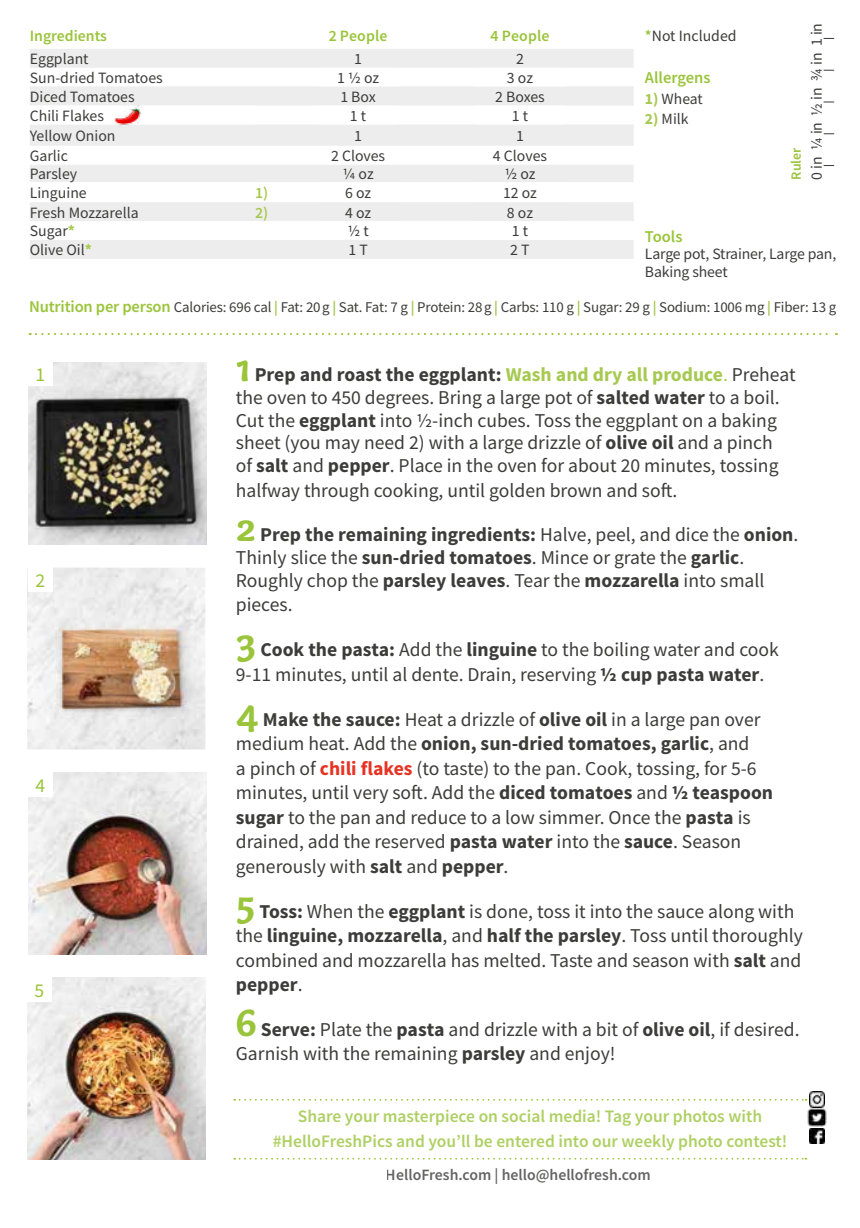
<style>
.page{position:relative;width:860px;height:1228px;background:#fff}
.page>*{position:absolute;margin:0;border:0;box-sizing:border-box;transform-origin:0 0}
.t1{font:19.6px/24.5px "Source Sans Pro";color:#3c3c3b}
.t2{font:19.6px "Source Sans Pro";color:#9ac43a}
.t3{font:600 17.5px/24.5px "Source Sans Pro";color:#9ac43b;text-align:center}
.t4{font:600 16.45px "Source Sans Pro";color:#9ac43a}
.t5{font:15.75px/17.5px "Source Sans Pro";color:#3c3c3b}
.t6{font:600 15.75px "Source Sans Pro";color:#3c3c3b}
.t7{font:600 15.75px "Source Sans Pro";color:#9ac43a}
.t8{font:600 15.75px "Source Sans Pro";color:#a6c94f}
.t9{font:15.58px "Source Sans Pro";color:#3c3c3b}
.t10{font:14.88px "Source Sans Pro";letter-spacing:-.01em;color:#3c3c3b}
.t11{font:600 14px "Source Sans Pro";color:#9ac43a}
.s1{font-weight:700;color:#a6c94f}
.s2{font-weight:600;color:#9ac43a}
.s3{font-weight:600;font-size:16.45px;color:#9ac43a}
.s4{font-family:"Capucine Basic";font-weight:700;font-size:41.12px;color:#9ac43a}
.s5{font-weight:700}
.s6{font-weight:700;color:#a6c950}
.s7{color:#a6c950}
.s8{font-weight:700;color:#e63323}
</style>
<div class="page">
<img style="left:27px;top:977px;width:178px;height:182px">
<img style="left:28px;top:772px;width:178px;height:182px">
<img style="left:28px;top:362px;width:178px;height:182px">
<img style="left:27px;top:567px;width:178px;height:182px">
<svg style="left:30px;top:49px;width:603px;height:210px;fill:#ededed"></svg>
<svg style="left:30px;top:68px;width:534px;height:172px"></svg>
<div style="left:28px;top:361px;width:25px;height:25px;background:#fff"></div>
<div style="left:28px;top:567px;width:25px;height:25px;background:#fff"></div>
<div style="left:28px;top:772px;width:25px;height:25px;background:#fff"></div>
<div style="left:27px;top:977px;width:25px;height:24px;background:#fff"></div>
<svg style="left:30px;top:333px;width:806px;height:2px"></svg>
<img style="left:115px;top:105px;width:26px;height:22px">
<svg style="left:234px;top:1098px;width:572px;height:2px"></svg>
<svg style="left:234px;top:1157px;width:572px;height:2px"></svg>
<img style="left:809px;top:1091px;width:15px;height:16px">
<img style="left:807px;top:1107px;width:20px;height:20px">
<img style="left:809px;top:1128px;width:15px;height:14px">
<p class="t7" style="left:30px;top:25px;width:79px">Ingredients</p>
<p class="t7" style="left:328px;top:25px;width:60px">2 People</p>
<p class="t7" style="left:490px;top:25px;width:60px">4 People</p>
<p class="t5" style="left:30px;top:50px;width:60px">Eggplant</p>
<p class="t5" style="left:354px;top:50px;width:9px">1</p>
<p class="t5" style="left:516px;top:50px;width:9px">2</p>
<p class="t5" style="left:30px;top:69px;width:135px">Sun-dried Tomatoes</p>
<p class="t5" style="left:337px;top:69px;width:44px">1 1/2 oz</p>
<p class="t5" style="left:507px;top:69px;width:28px">3 oz</p>
<p class="t5" style="left:30px;top:88px;width:106px">Diced Tomatoes</p>
<p class="t5" style="left:340px;top:88px;width:37px">1 Box</p>
<p class="t5" style="left:495px;top:88px;width:51px">2 Boxes</p>
<p class="t5" style="left:30px;top:107px;width:76px">Chili Flakes</p>
<p class="t5" style="left:350px;top:107px;width:18px">1 t</p>
<p class="t5" style="left:511px;top:107px;width:18px">1 t</p>
<p class="t5" style="left:30px;top:127px;width:87px">Yellow Onion</p>
<p class="t5" style="left:354px;top:127px;width:9px">1</p>
<p class="t5" style="left:516px;top:127px;width:9px">1</p>
<p class="t5" style="left:30px;top:147px;width:40px">Garlic</p>
<p class="t5" style="left:331px;top:147px;width:56px">2 Cloves</p>
<p class="t5" style="left:493px;top:147px;width:56px">4 Cloves</p>
<p class="t5" style="left:30px;top:165px;width:49px">Parsley</p>
<p class="t5" style="left:342px;top:165px;width:33px">1/4 oz</p>
<p class="t5" style="left:504px;top:165px;width:33px">1/2 oz</p>
<p class="t5" style="left:30px;top:184px;width:58px">Linguine</p>
<p class="t8" style="left:255px;top:182px;width:15px">1)</p>
<p class="t5" style="left:345px;top:184px;width:28px">6 oz</p>
<p class="t5" style="left:503px;top:184px;width:35px">12 oz</p>
<p class="t5" style="left:30px;top:203px;width:110px">Fresh Mozzarella</p>
<p class="t8" style="left:255px;top:202px;width:15px">2)</p>
<p class="t5" style="left:345px;top:203px;width:28px">4 oz</p>
<p class="t5" style="left:507px;top:203px;width:28px">8 oz</p>
<p class="t5" style="left:30px;top:222px;width:47px">Sugar<span class="s1">*</span></p>
<p class="t5" style="left:347px;top:222px;width:23px">1/2 t</p>
<p class="t5" style="left:511px;top:222px;width:18px">1 t</p>
<p class="t5" style="left:30px;top:241px;width:64px">Olive Oil<span class="s1">*</span></p>
<p class="t5" style="left:348px;top:241px;width:21px">1 T</p>
<p class="t5" style="left:510px;top:241px;width:21px">2 T</p>
<p class="t5" style="left:644px;top:27px;width:93px"><span class="s2">*</span>Not Included</p>
<p class="t4" style="left:644px;top:67px;width:67px">Allergens</p>
<p class="t9" style="left:644px;top:88px;width:59px"><span class="s1">1)</span> Wheat</p>
<p class="t9" style="left:644px;top:109px;width:45px"><span class="s1">2)</span> Milk</p>
<p class="t11" style="left:786px;top:180px;width:34px;rotate:-90deg">Ruler</p>
<p class="t5" style="left:807px;top:180px;width:158px;rotate:-90deg">0 in ¼ in ½ in ¾ in 1 in</p>
<p class="t4" style="left:644px;top:225px;width:39px">Tools</p>
<p class="t5" style="left:644px;top:245px;width:193px">Large pot, Strainer, Large pan,<br>Baking sheet</p>
<p class="t10" style="left:29px;top:297px;width:808px"><span class="s3">Nutrition per person</span> Calories: 696 cal <span class="s2">|</span> Fat: 20g <span class="s2">|</span> Sat. Fat: 7 g <span class="s2">|</span> Protein: 28g <span class="s2">|</span> Carbs: 110 g <span class="s2">|</span> Sugar: 29 g <span class="s2">|</span> Sodium: 1006 mg <span class="s2">|</span> Fiber: 13 g</p>
<p class="t2" style="left:36px;top:362px;width:11px">1</p>
<p class="t2" style="left:36px;top:568px;width:11px">2</p>
<p class="t2" style="left:36px;top:773px;width:11px">4</p>
<p class="t2" style="left:34px;top:978px;width:11px">5</p>
<p class="t1" style="left:236px;top:363px;width:561px;line-height:22.8px"><span class="s4">1</span> <span class="s5">Prep and roast the eggplant:</span> <span class="s6">Wash and dry all produce</span><span class="s7">.</span> Preheat the oven to 450 degrees. Bring a large pot of <span class="s5">salted water</span> to a boil.<br>Cut the <span class="s5">eggplant</span> into ½-inch cubes. Toss the eggplant on a baking sheet (you may need 2) with a large drizzle of <span class="s5">olive oil</span> and a pinch<br>of <span class="s5">salt</span> and <span class="s5">pepper</span>. Place in the oven for about 20 minutes, tossing</p>
<p class="t1" style="left:236px;top:477px;width:443px">halfway through cooking, until golden brown and soft.</p>
<p class="t1" style="left:236px;top:523px;width:564px;line-height:22.8px"><span class="s4">2</span> <span class="s5">Prep the remaining ingredients:</span> Halve, peel, and dice the <span class="s5">onion</span>.<br>Thinly slice the <span class="s5">sun-dried tomatoes</span>. Mince or grate the <span class="s5">garlic</span>.<br>Roughly chop the <span class="s5">parsley leaves</span>. Tear the <span class="s5">mozzarella</span> into small</p>
<p class="t1" style="left:236px;top:592px;width:58px">pieces.</p>
<p class="t1" style="left:236px;top:637px;width:544px"><span class="s4">3</span> <span class="s5">Cook the pasta:</span> Add the <span class="s5">linguine</span> to the boiling water and cook<br>9-11 minutes, until al dente. Drain, reserving <span class="s5">½ cup pasta water</span>.</p>
<p class="t1" style="left:236px;top:706px;width:538px"><span class="s4">4</span> <span class="s5">Make the sauce:</span> Heat a drizzle of <span class="s5">olive oil</span> in a large pan over medium heat. Add the <span class="s5">onion, sun-dried tomatoes, garlic</span>, and<br>a pinch of <span class="s8">chili flakes</span> (to taste) to the pan. Cook, tossing, for 5-6 minutes, until very soft. Add the <span class="s5">diced tomatoes</span> and <span class="s5">½ teaspoon sugar</span> to the pan and reduce to a low simmer. Once the <span class="s5">pasta</span> is drained, add the reserved <span class="s5">pasta water</span> into the <span class="s5">sauce</span>. Season generously with <span class="s5">salt</span> and <span class="s5">pepper</span>.</p>
<p class="t1" style="left:236px;top:898px;width:568px"><span class="s4">5</span> <span class="s5">Toss:</span> When the <span class="s5">eggplant</span> is done, toss it into the sauce along with the <span class="s5">linguine, mozzarella</span>, and <span class="s5">half the parsley</span>. Toss until thoroughly combined and mozzarella has melted. Taste and season with <span class="s5">salt</span> and <span class="s5">pepper</span>.</p>
<p class="t1" style="left:236px;top:1016px;width:565px"><span class="s4">6</span> <span class="s5">Serve:</span> Plate the <span class="s5">pasta</span> and drizzle with a bit of <span class="s5">olive oil</span>, if desired.<br>Garnish with the remaining <span class="s5">parsley</span> and enjoy!</p>
<p class="t3" style="left:272px;top:1103px;width:516px">Share your masterpiece on social media! Tag your photos with #HelloFreshPics and you’ll be entered into our weekly photo contest!</p>
<p class="t6" style="left:386px;top:1164px;width:266px">HelloFresh.com | hello@hellofresh.com</p>
</div>
